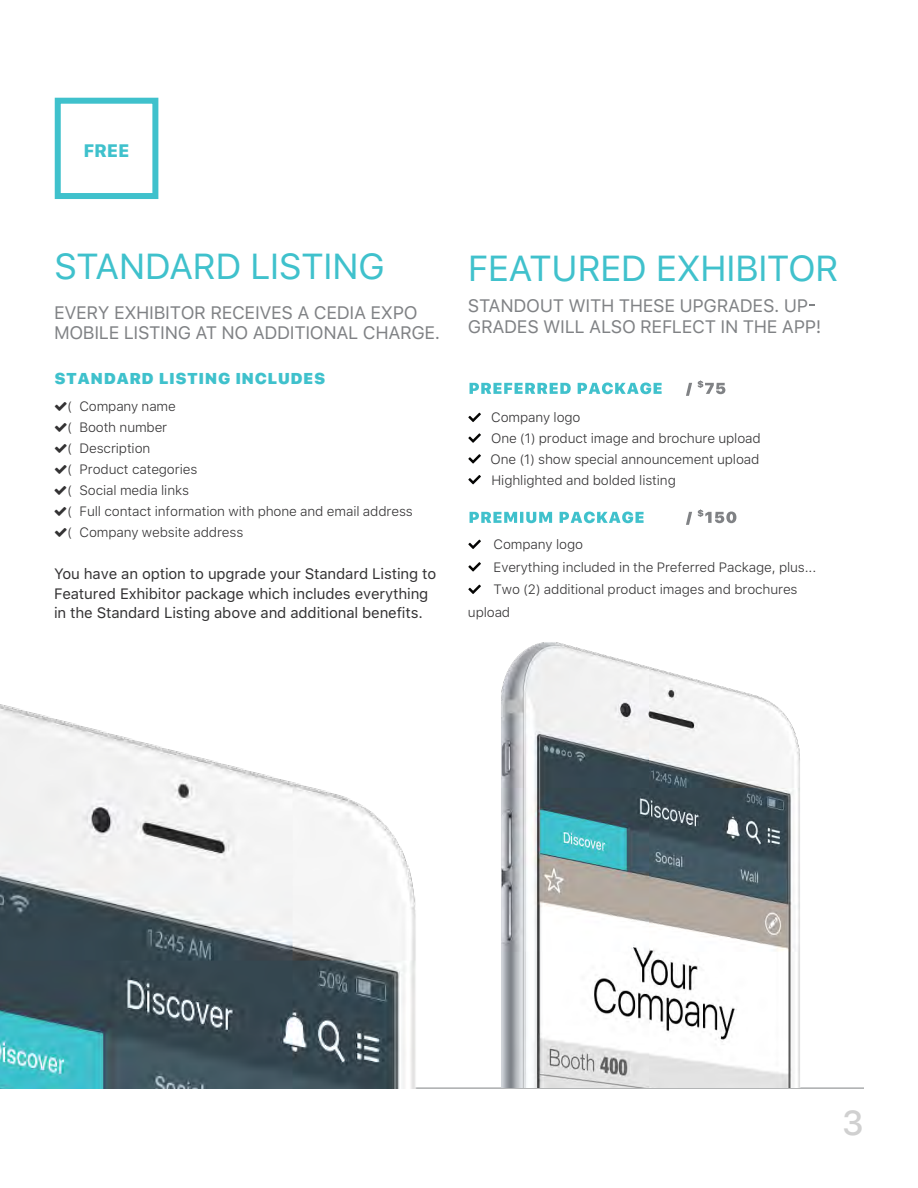
<style>
.page{position:relative;width:918px;height:1188px;background:#fff}
.page>*{position:absolute;margin:0;border:0;box-sizing:border-box;transform-origin:0 0}
.t1{font:36px "SFUI Text";letter-spacing:-.02em;color:#40c1cc}
.t2{font:36px "SFUI Text";letter-spacing:-.02em;color:#3fc1cc}
.t3{font:500 34.5px "SFUI Text";color:#d0d0d0}
.t4{font:800 19.5px "SFUI Text";letter-spacing:-.01em;color:#3fc1cc}
.t5{font:18px/20.2px "SFUI Text";letter-spacing:-.02em;color:#808285}
.t6{font:800 18px "SFUI Text";color:#3fc1cc}
.t7{font:15px/19.5px "SFUI Text";letter-spacing:-.01em;color:#333233}
.t8{font:300 13.5px/21px "SFUI Text";letter-spacing:-.01em;color:#333233}
</style>
<div class="page">
<hr style="left:54px;top:1088px;width:810px;height:1px;background:#808285">
<svg style="left:470px;top:383px;width:192px;height:11px"></svg>
<svg style="left:470px;top:512px;width:174px;height:11px"></svg>
<svg style="left:468px;top:433px;width:13px;height:10px"></svg>
<svg style="left:468px;top:413px;width:13px;height:9px"></svg>
<svg style="left:468px;top:454px;width:13px;height:10px"></svg>
<svg style="left:468px;top:475px;width:13px;height:9px"></svg>
<svg style="left:468px;top:562px;width:13px;height:10px"></svg>
<svg style="left:468px;top:540px;width:13px;height:9px"></svg>
<svg style="left:468px;top:585px;width:13px;height:9px"></svg>
<svg style="left:698px;top:380px;width:27px;height:14px"></svg>
<svg style="left:698px;top:509px;width:38px;height:14px"></svg>
<svg style="left:686px;top:383px;width:6px;height:13px"></svg>
<svg style="left:686px;top:512px;width:6px;height:13px"></svg>
<img style="left:486px;top:642px;width:335px;height:446px">
<img style="left:0;top:704px;width:428px;height:384px">
<div style="left:55px;top:98px;width:103px;height:101px;border:6px solid #3fc1cc"></div>
<p class="t6" style="left:83px;top:137px;width:48px">FREE</p>
<p class="t2" style="left:54px;top:241px;width:333px">STANDARD LISTING</p>
<p class="t5" style="left:54px;top:303px;width:388px">EVERY EXHIBITOR RECEIVES A CEDIA EXPO<br>MOBILE LISTING AT NO ADDITIONAL CHARGE.</p>
<p class="t4" style="left:54px;top:363px;width:273px">standard listing includes</p>
<p class="t8" style="left:67px;top:396px;width:347px">( Company name<br>( Booth number<br>( Description<br>( Product categories<br>( Social media links<br>( Full contact information with phone and email address ( Company website address</p>
<p class="t7" style="left:54px;top:565px;width:384px">You have an option to upgrade your Standard Listing to<br>Featured Exhibitor package which includes everything in the Standard Listing above and additional benefits.</p>
<p class="t1" style="left:468px;top:243px;width:372px">FEATURED EXHIBITOR</p>
<p class="t5" style="left:468px;top:295px;width:355px;line-height:21.6px">STANDOUT WITH THESE UPGRADES. UP<br>GRADES WILL ALSO REFLECT IN THE APP!</p>
<p class="t8" style="left:491px;top:407px;width:272px">Company logo<br>One (1) product image and brochure upload<br>One (1) show special announcement upload<br>Highlighted and bolded listing</p>
<p class="t8" style="left:494px;top:534px;width:91px">Company logo</p>
<p class="t8" style="left:494px;top:557px;width:324px">Everything included in the Preferred Package, plus...</p>
<p class="t8" style="left:494px;top:579px;width:306px">Two (2) additional product images and brochures</p>
<p class="t8" style="left:468px;top:602px;width:44px">upload</p>
<h2 class="t3" style="left:842px;top:1098px;width:24px">3</h2>
</div>
